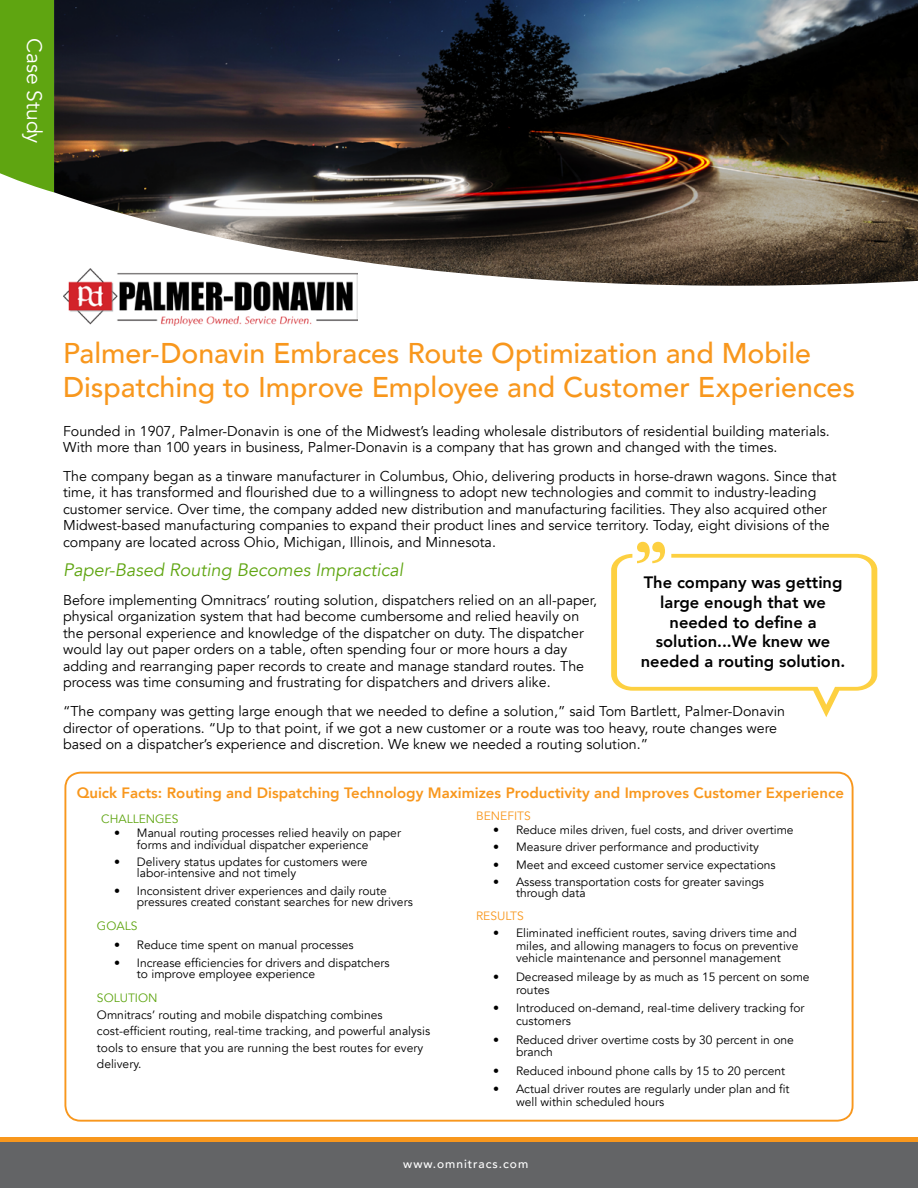
<style>
.page{position:relative;width:918px;height:1188px;background:#fff}
.page>*{position:absolute;margin:0;border:0;box-sizing:border-box;transform-origin:0 0}
.t1{font:500 28.5px/34.5px "Avenir";color:#f8971d}
.t2{font:21px "Avenir";color:#fff}
.t3{font:italic 18px "Avenir";color:#5fa511}
.t4{font:800 16.5px/19.8px "Avenir";color:#000;text-align:center}
.t5{font:800 15px "Avenir";color:#f8971d}
.t6{font:14.25px/16.5px "Avenir";color:#000}
.t7{font:12px/12.8px "Avenir";color:#000}
.t8{font:12px "Avenir";color:#5fa511}
.t9{font:500 12px "Avenir";letter-spacing:.08em;color:#fff}
.t10{font:12px "Avenir";color:#f8971d}
</style>
<div class="page">
<img style="left:54px;top:0;width:864px;height:286px">
<div style="left:0;top:0;width:54px;height:192px;background:#5fa511"></div>
<div style="left:0;top:1137px;width:918px;height:5px;background:#f8971d"></div>
<div style="left:0;top:1142px;width:918px;height:46px;background:#636466"></div>
<svg style="left:611px;top:542px;width:266px;height:175px"></svg>
<img style="left:63px;top:269px;width:295px;height:56px">
<div style="left:64px;top:772px;width:790px;height:350px;border:2px solid #f8971d;border-radius:15px"></div>
<h2 class="t2" style="left:47px;top:38px;width:107px;rotate:90deg">Case Study</h2>
<h1 class="t1" style="left:63px;top:334px;width:793px">Palmer-Donavin Embraces Route Optimization and Mobile<br>Dispatching to Improve Employee and Customer Experiences</h1>
<p class="t6" style="left:63px;top:423px;width:768px">Founded in 1907, Palmer-Donavin is one of the Midwest’s leading wholesale distributors of residential building materials.<br>With more than 100 years in business, Palmer-Donavin is a company that has grown and changed with the times.</p>
<p class="t6" style="left:63px;top:468px;width:775px">The company began as a tinware manufacturer in Columbus, Ohio, delivering products in horse-drawn wagons. Since that time, it has transformed and flourished due to a willingness to adopt new technologies and commit to industry-leading customer service. Over time, the company added new distribution and manufacturing facilities. They also acquired other Midwest-based manufacturing companies to expand their product lines and service territory. Today, eight divisions of the company are located across Ohio, Michigan, Illinois, and Minnesota.</p>
<p class="t3" style="left:63px;top:559px;width:342px">Paper-Based Routing Becomes Impractical</p>
<p class="t6" style="left:63px;top:592px;width:536px">Before implementing Omnitracs’ routing solution, dispatchers relied on an all-paper, physical organization system that had become cumbersome and relied heavily on the personal experience and knowledge of the dispatcher on duty. The dispatcher would lay out paper orders on a table, often spending four or more hours a day adding and rearranging paper records to create and manage standard routes. The process was time consuming and frustrating for dispatchers and drivers alike.</p>
<p class="t6" style="left:63px;top:703px;width:724px">“The company was getting large enough that we needed to define a solution,” said Tom Bartlett, Palmer-Donavin director of operations. “Up to that point, if we got a new customer or a route was too heavy, route changes were based on a dispatcher’s experience and discretion. We knew we needed a routing solution.”</p>
<p class="t4" style="left:641px;top:572px;width:206px">The company was getting large enough that we needed to define a solution...We knew we needed a routing solution.</p>
<p class="t5" style="left:77px;top:781px;width:769px">Quick Facts: Routing and Dispatching Technology Maximizes Productivity and Improves Customer Experience</p>
<p class="t8" style="left:101px;top:812px;width:79px">CHALLENGES</p>
<p class="t7" style="left:137px;top:828px;width:266px;line-height:11.4px;text-indent:-23px">• Manual routing processes relied heavily on paper forms and individual dispatcher experience</p>
<p class="t7" style="left:137px;top:856px;width:232px;line-height:11.4px;text-indent:-23px">• Delivery status updates for customers were labor-intensive and not timely</p>
<p class="t7" style="left:137px;top:885px;width:277px;line-height:11.4px;text-indent:-23px">• Inconsistent driver experiences and daily route pressures created constant searches for new drivers</p>
<p class="t8" style="left:97px;top:919px;width:42px">GOALS</p>
<p class="t7" style="left:114px;top:939px;width:241px">• Reduce time spent on manual processes</p>
<p class="t7" style="left:137px;top:957px;width:254px;line-height:11.4px;text-indent:-23px">• Increase efficiencies for drivers and dispatchers to improve employee experience</p>
<p class="t8" style="left:97px;top:991px;width:62px">SOLUTION</p>
<p class="t7" style="left:97px;top:1007px;width:335px;line-height:16.5px">Omnitracs’ routing and mobile dispatching combines cost-efficient routing, real-time tracking, and powerful analysis tools to ensure that you are running the best routes for every delivery.</p>
<p class="t10" style="left:476px;top:808px;width:56px">BENEFITS</p>
<p class="t7" style="left:493px;top:824px;width:302px">• Reduce miles driven, fuel costs, and driver overtime</p>
<p class="t7" style="left:493px;top:841px;width:267px">• Measure driver performance and productivity</p>
<p class="t7" style="left:493px;top:858px;width:284px">• Meet and exceed customer service expectations</p>
<p class="t7" style="left:516px;top:876px;width:249px;line-height:11.4px;text-indent:-23px">• Assess transportation costs for greater savings through data</p>
<p class="t10" style="left:476px;top:909px;width:49px">RESULTS</p>
<p class="t7" style="left:516px;top:927px;width:284px;text-indent:-23px">• Eliminated inefficient routes, saving drivers time and miles, and allowing managers to focus on preventive vehicle maintenance and personnel management</p>
<p class="t7" style="left:516px;top:971px;width:295px;text-indent:-23px">• Decreased mileage by as much as 15 percent on some routes</p>
<p class="t7" style="left:516px;top:1002px;width:290px;text-indent:-23px">• Introduced on-demand, real-time delivery tracking for customers</p>
<p class="t7" style="left:516px;top:1033px;width:279px;text-indent:-23px">• Reduced driver overtime costs by 30 percent in one branch</p>
<p class="t7" style="left:493px;top:1065px;width:294px">• Reduced inbound phone calls by 15 to 20 percent</p>
<p class="t7" style="left:516px;top:1083px;width:275px;text-indent:-23px">• Actual driver routes are regularly under plan and fit well within scheduled hours</p>
<p class="t9" style="left:403px;top:1153px;width:126px">www.omnitracs.com</p>
</div>
